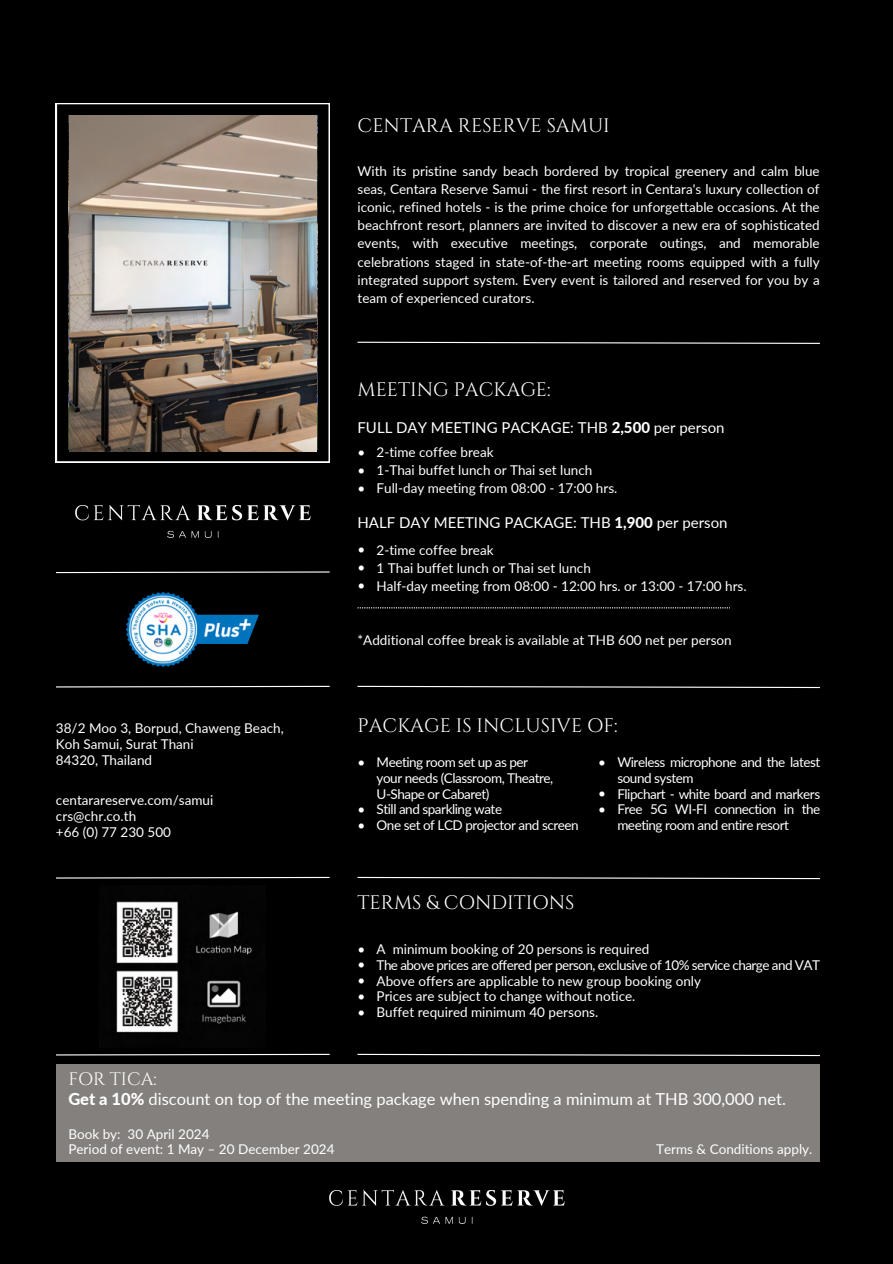
<style>
.page{position:relative;width:893px;height:1264px;background:#fff}
.page>*{position:absolute;margin:0;border:0;box-sizing:border-box;transform-origin:0 0}
.t1{font:19.5px "Cinzel";color:#fff}
.t2{font:18px "Cinzel";color:#fff}
.t3{font:16.5px "Lato";color:#fff}
.t4{font:15px "Lato";color:#fff}
.t5{font:13.5px/18px "Lato";color:#fff;text-align:justify}
.t6{font:13.5px/15.8px "Lato";letter-spacing:-.035em;color:#fff}
.t7{font:13.5px "Lato";letter-spacing:-.04em;color:#fff}
.s1{font-weight:800}
</style>
<div class="page">
<div style="left:0;top:0;width:892px;height:1263px;background:#000"></div>
<svg style="left:56px;top:103px;width:273px;height:359px"></svg>
<svg style="left:357px;top:341px;width:463px;height:3px"></svg>
<svg style="left:357px;top:685px;width:463px;height:3px"></svg>
<svg style="left:357px;top:607px;width:371px;height:1px"></svg>
<svg style="left:357px;top:876px;width:463px;height:3px"></svg>
<svg style="left:357px;top:1053px;width:463px;height:3px"></svg>
<svg style="left:56px;top:571px;width:274px;height:2px"></svg>
<svg style="left:56px;top:876px;width:274px;height:3px"></svg>
<svg style="left:56px;top:1053px;width:274px;height:3px"></svg>
<svg style="left:56px;top:685px;width:274px;height:3px"></svg>
<img style="left:75px;top:505px;width:235px;height:32px">
<img style="left:70px;top:116px;width:246px;height:335px">
<img style="left:127px;top:592px;width:131px;height:74px">
<img style="left:116px;top:901px;width:136px;height:132px">
<img style="left:329px;top:1190px;width:235px;height:33px">
<div style="left:56px;top:1064px;width:763px;height:97px;background:#83807d"></div>
<h1 class="t1" style="left:357px;top:113px;width:254px">CENTARA RESERVE SAMUI</h1>
<p class="t5" style="left:357px;top:162px;width:463px">With its pristine sandy beach bordered by tropical greenery and calm blue seas, Centara Reserve Samui - the first resort in Centara's luxury collection of iconic, refined hotels - is the prime choice for unforgettable occasions. At the beachfront resort, planners are invited to discover a new era of sophisticated events, with executive meetings, corporate outings, and memorable celebrations staged in state-of-the-art meeting rooms equipped with a fully integrated support system. Every event is tailored and reserved for you by a team of experienced curators.</p>
<h2 class="t1" style="left:357px;top:377px;width:194px">MEETING PACKAGE:</h2>
<p class="t4" style="left:357px;top:418px;width:368px">FULL DAY MEETING PACKAGE: THB <span class="s1">2,500</span> per person</p>
<p class="t5" style="left:357px;top:442px;width:9px">•</p>
<p class="t5" style="left:357px;top:460px;width:9px">•</p>
<p class="t5" style="left:357px;top:478px;width:9px">•</p>
<p class="t5" style="left:376px;top:443px;width:118px">2-time coffee break</p>
<p class="t5" style="left:376px;top:461px;width:217px">1-Thai buffet lunch or Thai set lunch</p>
<p class="t5" style="left:376px;top:479px;width:242px">Full-day meeting from 08:00 - 17:00 hrs.</p>
<p class="t4" style="left:357px;top:513px;width:371px">HALF DAY MEETING PACKAGE: THB <span class="s1">1,900</span> per person</p>
<p class="t5" style="left:357px;top:540px;width:9px">•</p>
<p class="t5" style="left:357px;top:558px;width:9px">•</p>
<p class="t5" style="left:357px;top:576px;width:9px">•</p>
<p class="t5" style="left:376px;top:540px;width:118px">2-time coffee break</p>
<p class="t5" style="left:376px;top:558px;width:216px">1 Thai buffet lunch or Thai set lunch</p>
<p class="t5" style="left:376px;top:576px;width:371px">Half-day meeting from 08:00 - 12:00 hrs. or 13:00 - 17:00 hrs.</p>
<p class="t5" style="left:56px;top:719px;width:229px">38/2 Moo 3, Borpud, Chaweng Beach,</p>
<p class="t5" style="left:56px;top:734px;width:139px">Koh Samui, Surat Thani</p>
<h1 class="t5" style="left:56px;top:750px;width:98px">84320, Thailand</h1>
<p class="t5" style="left:56px;top:791px;width:159px">centarareserve.com/samui</p>
<p class="t5" style="left:56px;top:806px;width:82px">crs@chr.co.th</p>
<p class="t5" style="left:56px;top:822px;width:116px">+66 (0) 77 230 500</p>
<p class="t5" style="left:357px;top:631px;width:376px">*Additional coffee break is available at THB 600 net per person</p>
<p class="t1" style="left:357px;top:713px;width:261px">PACKAGE IS INCLUSIVE OF:</p>
<p class="t5" style="left:357px;top:752px;width:9px">•</p>
<p class="t5" style="left:357px;top:799px;width:9px">•</p>
<p class="t5" style="left:357px;top:815px;width:9px">•</p>
<h2 class="t6" style="left:376px;top:754px;width:153px">Meeting room set up as per</h2>
<p class="t6" style="left:376px;top:769px;width:178px">your needs (Classroom, Theatre,</p>
<p class="t6" style="left:376px;top:785px;width:114px">U-Shape or Cabaret)</p>
<p class="t6" style="left:376px;top:801px;width:127px">Still and sparkling wate</p>
<p class="t6" style="left:376px;top:817px;width:204px">One set of LCD projector and screen</p>
<p class="t5" style="left:598px;top:752px;width:9px">•</p>
<p class="t5" style="left:598px;top:783px;width:9px">•</p>
<h1 class="t5" style="left:598px;top:799px;width:9px">•</h1>
<p class="t6" style="left:617px;top:754px;width:204px">Wireless microphone and the latest sound system</p>
<p class="t5" style="left:617px;top:785px;width:204px;line-height:15.8px">Flipchart - white board and markers Free 5G WI-FI connection in the meeting room and entire resort</p>
<p class="t1" style="left:357px;top:889px;width:218px">TERMS &amp; CONDITIONS</p>
<p class="t5" style="left:357px;top:939px;width:9px">•</p>
<p class="t5" style="left:357px;top:955px;width:9px">•</p>
<p class="t5" style="left:357px;top:971px;width:9px">•</p>
<p class="t5" style="left:357px;top:986px;width:9px">•</p>
<p class="t5" style="left:357px;top:1002px;width:9px">•</p>
<p class="t5" style="left:376px;top:939px;width:274px">A minimum booking of 20 persons is required</p>
<p class="t7" style="left:376px;top:956px;width:445px">The above prices are offered per person, exclusive of 10% service charge and VAT</p>
<p class="t5" style="left:376px;top:971px;width:326px">Above offers are applicable to new group booking only</p>
<p class="t5" style="left:376px;top:987px;width:260px">Prices are subject to change without notice.</p>
<p class="t5" style="left:376px;top:1002px;width:223px">Buffet required minimum 40 persons.</p>
<h2 class="t2" style="left:68px;top:1067px;width:90px">FOR TICA:</h2>
<p class="t3" style="left:68px;top:1089px;width:719px"><span class="s1">Get a 10%</span> discount on top of the meeting package when spending a minimum at THB 300,000 net.</p>
<p class="t5" style="left:68px;top:1126px;width:268px;line-height:14.7px">Book by: 30 April 2024<br>Period of event: 1 May – 20 December 2024</p>
<p class="t5" style="left:656px;top:1139px;width:158px">Terms &amp; Conditions apply.</p>
</div>
